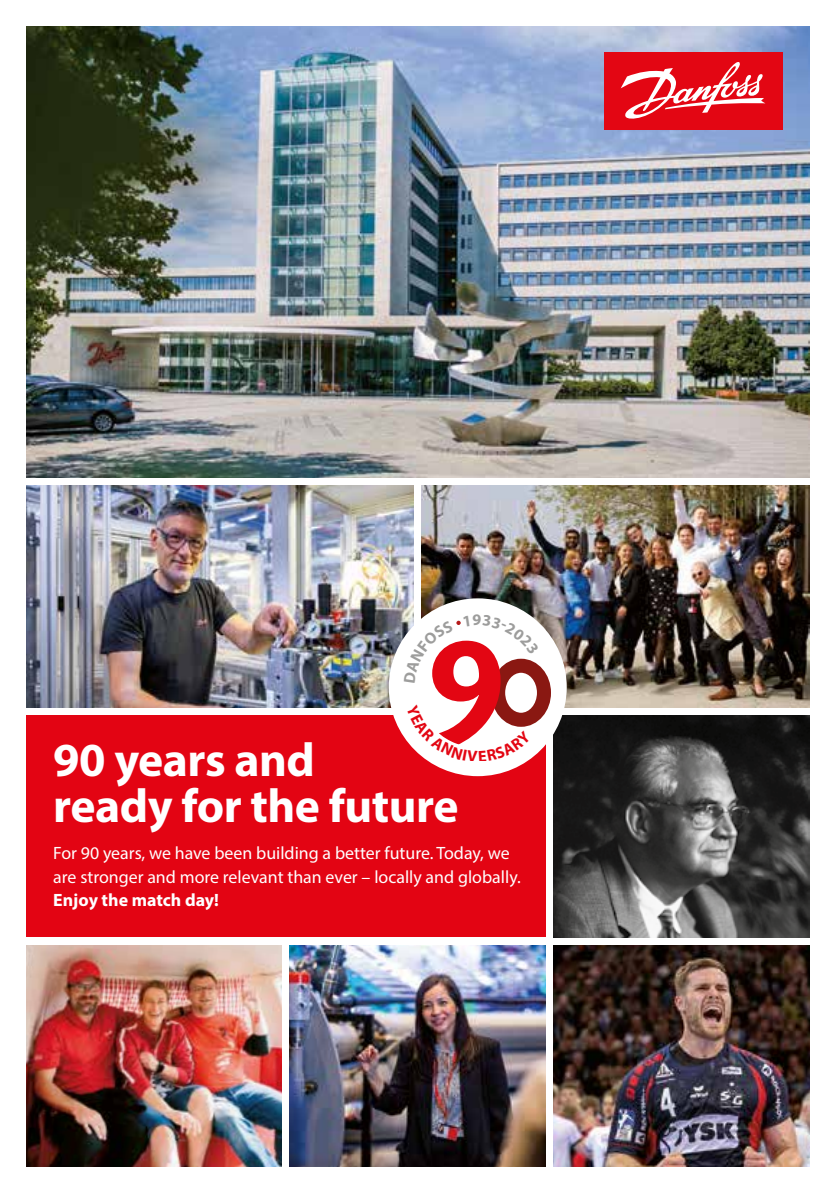
<style>
.page{position:relative;width:840px;height:1191px;background:#fff}
.page>*{position:absolute;margin:0;border:0;box-sizing:border-box;transform-origin:0 0}
.t1{font:700 47.6px/46px "Myriad Pro";letter-spacing:-.01em;color:#fff}
.t2{font:17.8px/23.2px "Myriad Pro";color:#fff}
.t3{font:700 17.8px "Myriad Pro";color:#fff}
.t4{font:700 16.2px "Myriad Pro";color:#9d9d9c}
</style>
<div class="page">
<img style="left:26px;top:26px;width:782px;height:451px">
<img style="left:553px;top:715px;width:255px;height:222px">
<img style="left:26px;top:486px;width:387px;height:221px">
<img style="left:421px;top:486px;width:387px;height:221px">
<img style="left:553px;top:945px;width:255px;height:221px">
<img style="left:290px;top:945px;width:255px;height:221px">
<img style="left:26px;top:945px;width:255px;height:221px">
<div style="left:26px;top:715px;width:519px;height:222px;background:#e30413"></div>
<div style="left:604px;top:52px;width:178px;height:78px;background:#e30613"></div>
<svg style="left:620px;top:62px;width:145px;height:57px"></svg>
<div style="left:388px;top:598px;width:178px;height:178px;background:#fff;border-radius:50%"></div>
<div style="left:491px;top:658px;width:59px;height:69px;border:14px solid #8a1812;border-radius:50%"></div>
<svg style="left:404px;top:615px;width:135px;height:147px"></svg>
<p class="t4" style="left:472px;top:609px;width:11px">9</p>
<h1 class="t1" style="left:53px;top:735px;width:406px">90 years and<br>ready for the future</h1>
<p class="t2" style="left:53px;top:841px;width:468px">For 90 years, we have been building a better future. Today, we are stronger and more relevant than ever – locally and globally.</p>
<p class="t3" style="left:53px;top:888px;width:167px">Enjoy the match day!</p>
</div>
